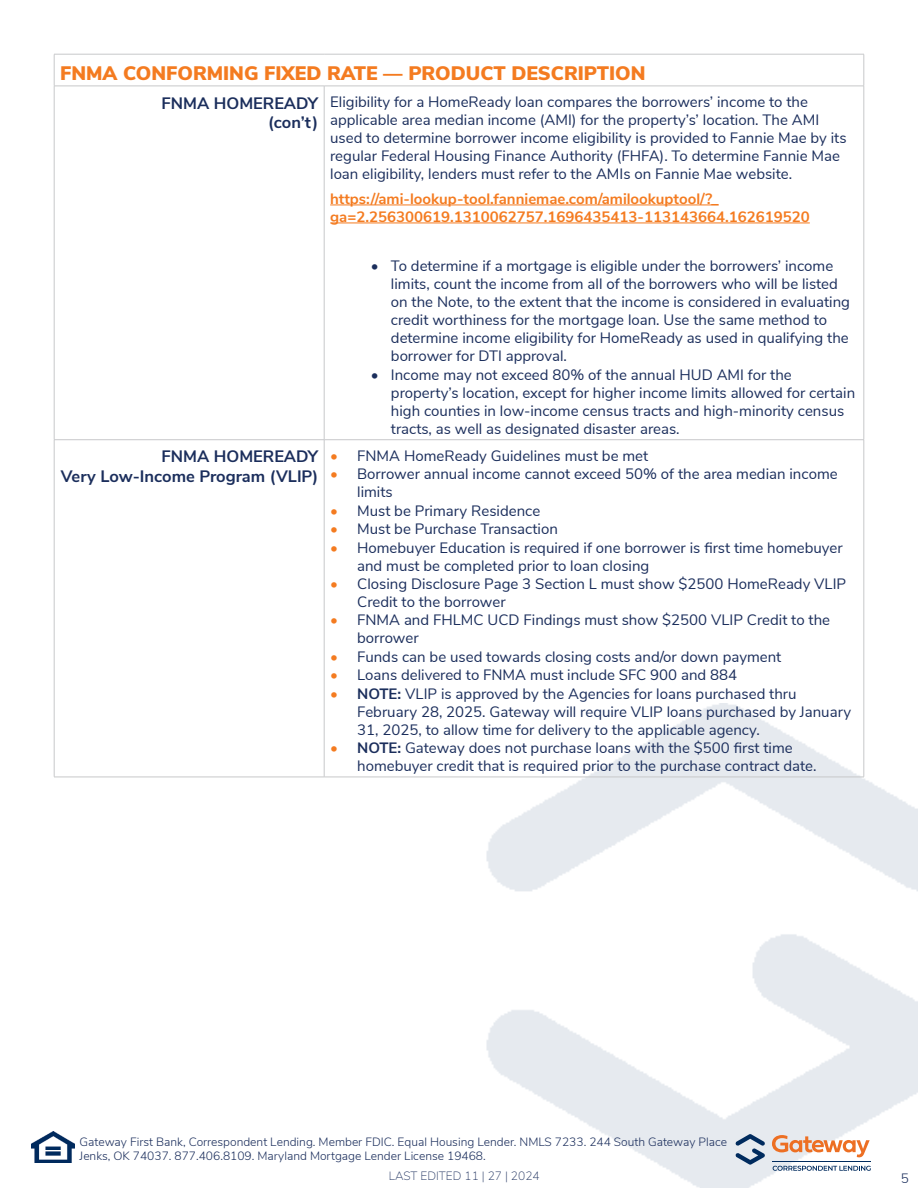
<style>
.page{position:relative;width:918px;height:1188px;background:#fff}
.page>*{position:absolute;margin:0;border:0;box-sizing:border-box;transform-origin:0 0}
.t1{font:900 19.5px "Nunito Sans";color:#f47b20}
.t2{font:700 16.5px/19.8px "Nunito Sans";color:#1b2e5c;text-align:right}
.t3{font:15px/18px "Nunito Sans";color:#1b2e5c}
.t4{font:700 15px/18px "Nunito Sans";color:#f47b20}
.t5{font:300 13.5px "Nunito Sans";color:#1b2e5c}
.t6{font:300 12px/14.4px "Nunito Sans";color:#1b2e5c}
.t7{font:200 12px "Nunito Sans";color:#1b2e5c}
.s1{color:#f47b20}
.s2{font-weight:700;color:#f47b20}
.s3{font-weight:700}
</style>
<div class="page">
<img style="left:484px;top:703px;width:434px;height:485px">
<img style="left:32px;top:1131px;width:43px;height:32px">
<svg style="left:772px;top:1135px;width:98px;height:22px"></svg>
<svg style="left:735px;top:1134px;width:30px;height:31px"></svg>
<svg style="left:773px;top:1166px;width:98px;height:5px"></svg>
<hr style="left:772px;top:1161px;width:99px;height:1px;background:#002b5e">
<hr style="left:54px;top:54px;width:270px;height:1px;background:#c7c8ca">
<hr style="left:54px;top:54px;width:1px;height:32px;background:#c7c8ca">
<hr style="left:324px;top:54px;width:540px;height:1px;background:#c7c8ca">
<hr style="left:864px;top:54px;width:1px;height:32px;background:#c7c8ca">
<hr style="left:54px;top:86px;width:270px;height:1px;background:#c7c8ca">
<hr style="left:54px;top:86px;width:1px;height:354px;background:#c7c8ca">
<hr style="left:324px;top:86px;width:540px;height:1px;background:#c7c8ca">
<hr style="left:324px;top:86px;width:1px;height:354px;background:#c7c8ca">
<hr style="left:864px;top:86px;width:1px;height:354px;background:#c7c8ca">
<hr style="left:54px;top:439px;width:270px;height:1px;background:#c7c8ca">
<hr style="left:54px;top:440px;width:1px;height:337px;background:#c7c8ca">
<hr style="left:324px;top:439px;width:540px;height:1px;background:#c7c8ca">
<hr style="left:324px;top:440px;width:1px;height:337px;background:#c7c8ca">
<hr style="left:864px;top:440px;width:1px;height:337px;background:#c7c8ca">
<hr style="left:54px;top:777px;width:270px;height:1px;background:#c7c8ca">
<hr style="left:324px;top:777px;width:540px;height:1px;background:#c7c8ca">
<hr style="left:330px;top:205px;width:389px;height:1px;background:#f47b20">
<hr style="left:330px;top:223px;width:480px;height:1px;background:#f47b20">
<h1 class="t1" style="left:60px;top:59px;width:587px">FNMA CONFORMING FIXED RATE — PRODUCT DESCRIPTION</h1>
<p class="t2" style="left:162px;top:92px;width:158px">FNMA HOMEREADY (con’t)</p>
<p class="t3" style="left:330px;top:92px;width:518px">Eligibility for a HomeReady loan compares the borrowers’ income to the applicable area median income (AMI) for the property’s’ location. The AMI used to determine borrower income eligibility is provided to Fannie Mae by its regular Federal Housing Finance Authority (FHFA). To determine Fannie Mae loan eligibility, lenders must refer to the AMIs on Fannie Mae website.</p>
<p class="t4" style="left:330px;top:189px;width:481px">https://ami-lookup-tool.fanniemae.com/amilookuptool/?_ ga=2.256300619.1310062757.1696435413-113143664.162619520</p>
<p class="t3" style="left:391px;top:256px;width:461px;text-indent:-20px">• To determine if a mortgage is eligible under the borrowers’ income limits, count the income from all of the borrowers who will be listed on the Note, to the extent that the income is considered in evaluating credit worthiness for the mortgage loan. Use the same method to determine income eligibility for HomeReady as used in qualifying the borrower for DTI approval.</p>
<p class="t3" style="left:391px;top:365px;width:466px;text-indent:-20px">• Income may not exceed 80% of the annual HUD AMI for the property’s location, except for higher income limits allowed for certain high counties in low-income census tracts and high-minority census tracts, as well as designated disaster areas.</p>
<p class="t2" style="left:61px;top:446px;width:259px">FNMA HOMEREADY<br>Very Low-Income Program (VLIP)</p>
<p class="t3" style="left:330px;top:446px;width:320px"><span class="s1">•</span> FNMA HomeReady Guidelines must be met</p>
<p class="t3" style="left:357px;top:464px;width:482px;text-indent:-27px"><span class="s1">•</span> Borrower annual income cannot exceed 50% of the area median income limits</p>
<p class="t3" style="left:330px;top:501px;width:212px"><span class="s1">•</span> Must be Primary Residence</p>
<p class="t3" style="left:330px;top:519px;width:229px"><span class="s1">•</span> Must be Purchase Transaction</p>
<p class="t3" style="left:357px;top:537px;width:487px;text-indent:-27px"><span class="s1">•</span> Homebuyer Education is required if one borrower is first time homebuyer and must be completed prior to loan closing</p>
<p class="t3" style="left:357px;top:574px;width:491px;text-indent:-27px"><span class="s1">•</span> Closing Disclosure Page 3 Section L must show $2500 HomeReady VLIP<br>Credit to the borrower</p>
<p class="t3" style="left:357px;top:610px;width:474px;text-indent:-27px"><span class="s1">•</span> FNMA and FHLMC UCD Findings must show $2500 VLIP Credit to the borrower</p>
<p class="t3" style="left:330px;top:647px;width:453px"><span class="s1">•</span> Funds can be used towards closing costs and/or down payment</p>
<p class="t3" style="left:330px;top:665px;width:409px"><span class="s1">•</span> Loans delivered to FNMA must include SFC 900 and 884</p>
<p class="t3" style="left:357px;top:683px;width:495px;text-indent:-27px"><span class="s2">•</span> <span class="s3">NOTE:</span> VLIP is approved by the Agencies for loans purchased thru<br>February 28, 2025. Gateway will require VLIP loans purchased by January<br>31, 2025, to allow time for delivery to the applicable agency.</p>
<p class="t3" style="left:357px;top:738px;width:461px;text-indent:-27px"><span class="s2">•</span> <span class="s3">NOTE:</span> Gateway does not purchase loans with the $500 first time homebuyer credit that is required prior to the purchase contract date.</p>
<p class="t6" style="left:80px;top:1133px;width:649px">Gateway First Bank, Correspondent Lending. Member FDIC. Equal Housing Lender. NMLS 7233. 244 South Gateway Place<br>Jenks, OK 74037. 877.406.8109. Maryland Mortgage Lender License 19468.</p>
<p class="t7" style="left:389px;top:1167px;width:152px">LAST EDITED 11 | 27 | 2024</p>
<p class="t5" style="left:901px;top:1169px;width:10px">5</p>
</div>
